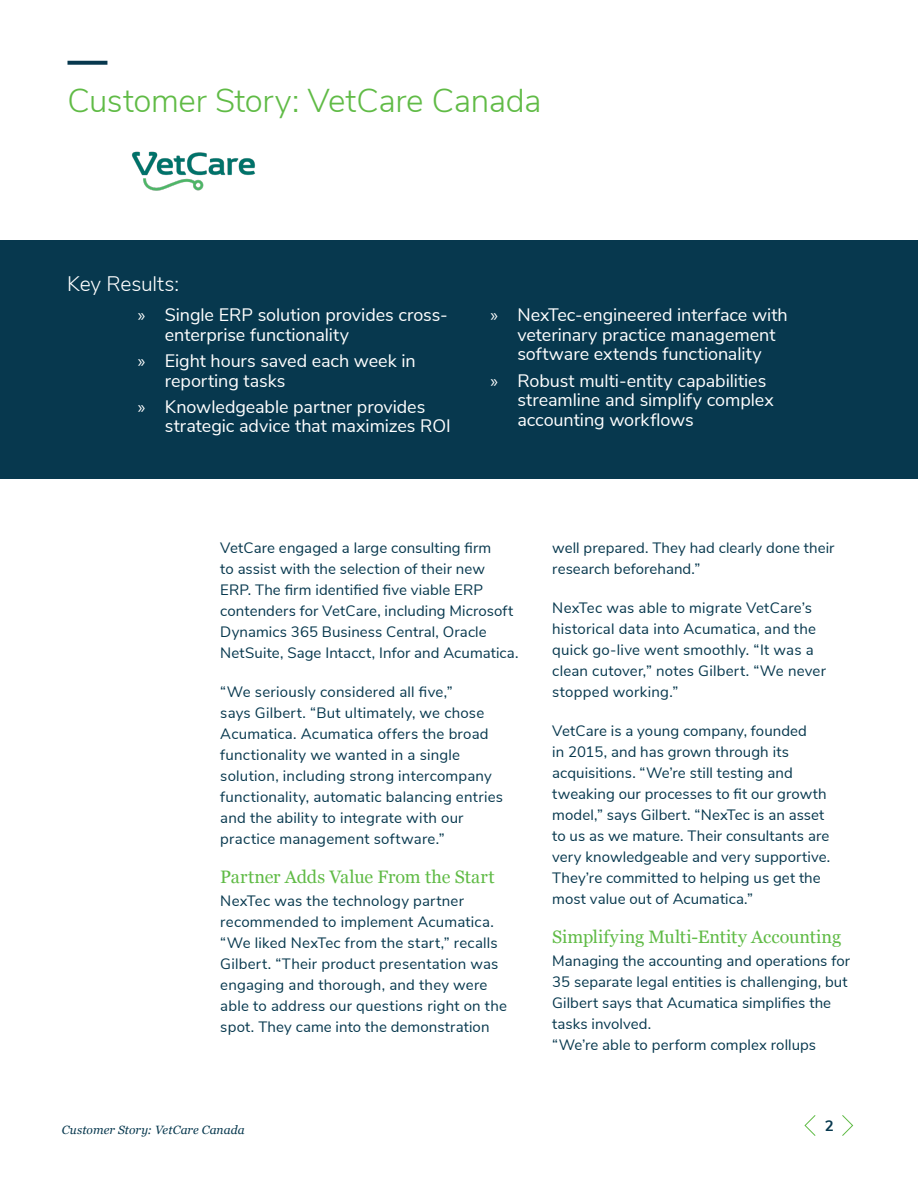
<style>
.page{position:relative;width:918px;height:1188px;background:#fff}
.page>*{position:absolute;margin:0;border:0;box-sizing:border-box;transform-origin:0 0}
.H2__Yellow_w_rule{font:300 33px "Nunito Sans";letter-spacing:-.01em;color:#60bb46}
.SubHd__Yellow_14pt{font:300 21px "Nunito Sans";letter-spacing:-.01em;color:#fff}
.t1{font:18px/19.5px "Nunito Sans";letter-spacing:-.005em;color:#fff}
.SubHd__Georgia{font:18px "Georgia";letter-spacing:.005em;color:#60bb46}
.Body__Black{font:15px/21px "Nunito Sans";letter-spacing:.01em;color:#07384e}
.t2{font:700 15px "Nunito Sans";color:#07384e}
.Folio_-_bottom{font:italic 12px "Georgia";letter-spacing:.01em;color:#07384e}
.s1{font-family:"Myriad Pro"}
</style>
<div class="page">
<svg style="left:842px;top:1115px;width:11px;height:21px"></svg>
<svg style="left:804px;top:1115px;width:12px;height:21px"></svg>
<svg style="left:68px;top:61px;width:39px;height:4px"></svg>
<div style="left:0;top:240px;width:918px;height:238px;background:#07384e"></div>
<img style="left:132px;top:151px;width:123px;height:40px">
<p class="H2__Yellow_w_rule" style="left:68px;top:77px;width:475px">Customer Story: VetCare Canada</p>
<p class="SubHd__Yellow_14pt" style="left:67px;top:268px;width:113px">Key Results:</p>
<p class="t1" style="left:165px;top:304px;width:285px;text-indent:-27px"><span class="s1">»</span> Single ERP solution provides cross&shy;enterprise functionality</p>
<p class="t1" style="left:165px;top:350px;width:252px;text-indent:-27px"><span class="s1">»</span> Eight hours saved each week in reporting tasks</p>
<p class="t1" style="left:165px;top:396px;width:287px;text-indent:-27px"><span class="s1">»</span> Knowledgeable partner provides strategic advice that maximizes ROI</p>
<p class="t1" style="left:517px;top:304px;width:272px;text-indent:-27px"><span class="s1">»</span> NexTec-engineered interface with veterinary practice management software extends functionality</p>
<p class="t1" style="left:517px;top:370px;width:258px;text-indent:-27px"><span class="s1">»</span> Robust multi-entity capabilities streamline and simplify complex accounting workflows</p>
<p class="Body__Black" style="left:220px;top:536px;width:300px">VetCare engaged a large consulting firm<br>to assist with the selection of their new ERP. The firm identified five viable ERP contenders for VetCare, including Microsoft Dynamics 365 Business Central, Oracle NetSuite, Sage Intacct, Infor and Acumatica.</p>
<p class="Body__Black" style="left:220px;top:680px;width:284px">“We seriously considered all five,”<br>says Gilbert. “But ultimately, we chose Acumatica. Acumatica offers the broad functionality we wanted in a single solution, including strong intercompany functionality, automatic balancing entries and the ability to integrate with our practice management software.”</p>
<p class="SubHd__Georgia" style="left:220px;top:864px;width:276px">Partner Adds Value From the Start</p>
<p class="Body__Black" style="left:220px;top:889px;width:288px">NexTec was the technology partner recommended to implement Acumatica. “We liked NexTec from the start,” recalls Gilbert. “Their product presentation was engaging and thorough, and they were able to address our questions right on the spot. They came into the demonstration</p>
<p class="Body__Black" style="left:552px;top:536px;width:284px">well prepared. They had clearly done their research beforehand.”</p>
<p class="Body__Black" style="left:552px;top:596px;width:275px">NexTec was able to migrate VetCare’s historical data into Acumatica, and the quick go-live went smoothly. “It was a clean cutover,” notes Gilbert. “We never stopped working.”</p>
<p class="Body__Black" style="left:552px;top:719px;width:280px">VetCare is a young company, founded<br>in 2015, and has grown through its acquisitions. “We’re still testing and tweaking our processes to fit our growth model,” says Gilbert. “NexTec is an asset to us as we mature. Their consultants are very knowledgeable and very supportive.<br>They’re committed to helping us get the most value out of Acumatica.”</p>
<p class="SubHd__Georgia" style="left:552px;top:924px;width:290px">Simplifying Multi-Entity Accounting</p>
<p class="Body__Black" style="left:552px;top:949px;width:299px">Managing the accounting and operations for 35 separate legal entities is challenging, but Gilbert says that Acumatica simplifies the tasks involved.<br>“We’re able to perform complex rollups</p>
<p class="Folio_-_bottom" style="left:155px;top:1121px;width:153px">DAS M dical Holdings, LLC</p>
<p class="t2" style="left:825px;top:1115px;width:11px">2</p>
<p class="Folio_-_bottom" style="left:62px;top:1121px;width:184px">Customer Story: VetCare Canada</p>
</div>
